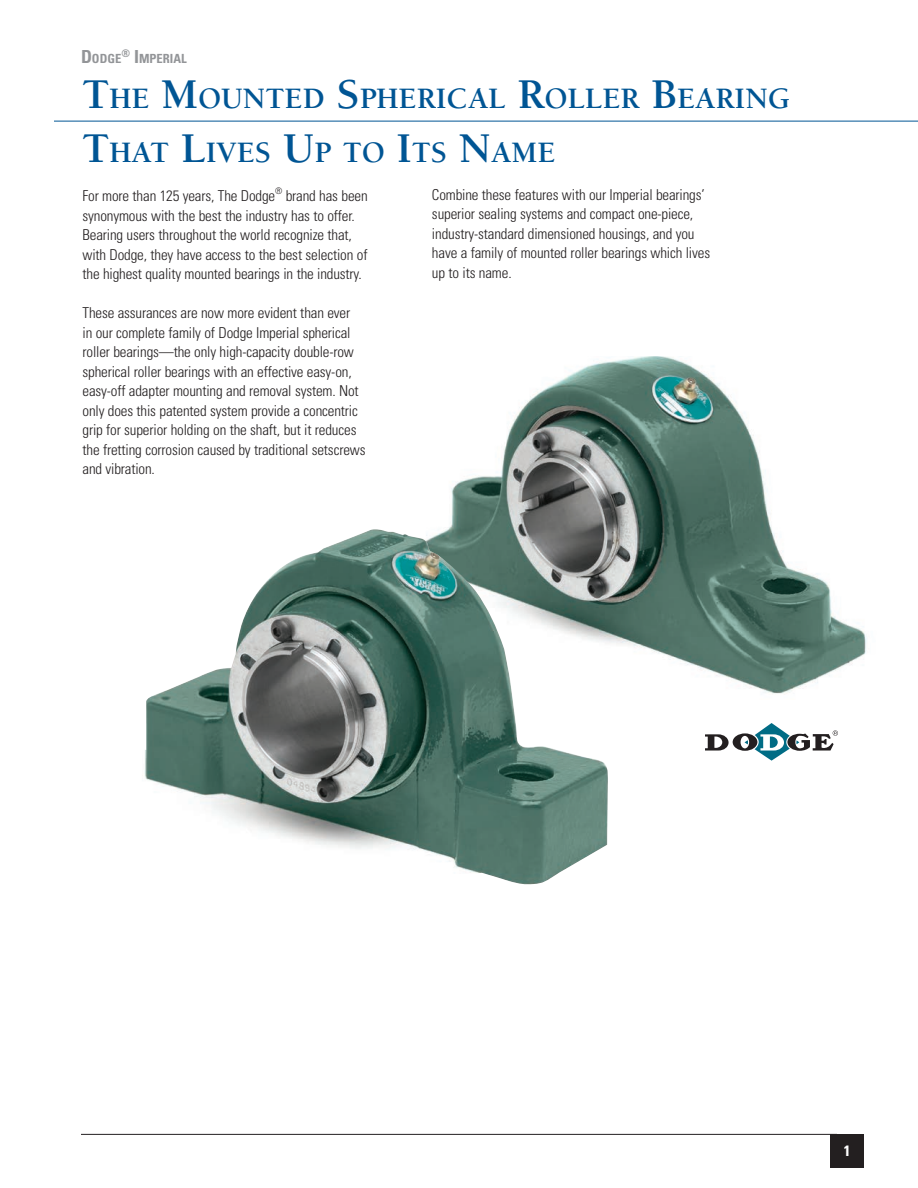
<style>
.page{position:relative;width:918px;height:1188px;background:#fff}
.page>*{position:absolute;margin:0;border:0;box-sizing:border-box;transform-origin:0 0}
.t1{font:700 30.45px/54px "Berkeley Std";color:#005594}
.t2{font:300 condensed 15px/19.5px "Univers LT Std";letter-spacing:-.01em;color:#231f20}
.t3{font:700 condensed 15px "Univers LT Std";color:#fff}
.t4{font:700 condensed 12.6px "Univers LT Std";color:#939598}
.t5{font:300 condensed 9px "Univers LT Std";color:#231f20}
.s1{font-size:18px}
.s2{font-size:43.5px}
</style>
<div class="page">
<div style="left:830px;top:1134px;width:34px;height:34px;background:#231f20"></div>
<hr style="left:81px;top:1134px;width:756px;height:1px;background:#231f20">
<hr style="left:54px;top:121px;width:864px;height:1px;background:#005594">
<img style="left:448px;top:356px;width:419px;height:338px">
<svg style="left:705px;top:723px;width:133px;height:38px"></svg>
<img style="left:144px;top:529px;width:465px;height:356px">
<p class="t4" style="left:81px;top:50px;width:107px"><span class="s1">D</span>ODGE<sup>®</sup> <span class="s1">I</span>MPERIAL</p>
<h1 class="t1" style="left:82px;top:72px;width:710px"><span class="s2">T</span>HE <span class="s2">M</span>OUNTED <span class="s2">S</span>PHERICAL <span class="s2">R</span>OLLER <span class="s2">B</span>EARING<br><span class="s2">T</span>HAT <span class="s2">L</span>IVES <span class="s2">U</span>P TO <span class="s2">I</span>TS <span class="s2">N</span>AME</h1>
<p class="t2" style="left:82px;top:186px;width:194px">For more than 125 years, The Dodge</p>
<p class="t5" style="left:275px;top:185px;width:9px">®</p>
<p class="t2" style="left:432px;top:185px;width:280px">Combine these features with our Imperial bearings’ superior sealing systems and compact one-piece, industry-standard dimensioned housings, and you have a family of mounted roller bearings which lives up to its name.</p>
<p class="t2" style="left:82px;top:186px;width:287px;text-indent:203px">brand has been synonymous with the best the industry has to offer.<br>Bearing users throughout the world recognize that, with Dodge, they have access to the best selection of the highest quality mounted bearings in the industry.</p>
<p class="t2" style="left:82px;top:303px;width:285px">These assurances are now more evident than ever<br>in our complete family of Dodge Imperial spherical roller bearings—the only high-capacity double-row spherical roller bearings with an effective easy-on, easy-off adapter mounting and removal system. Not only does this patented system provide a concentric grip for superior holding on the shaft, but it reduces the fretting corrosion caused by traditional setscrews and vibration.</p>
<p class="t3" style="left:844px;top:1142px;width:8px">1</p>
</div>
